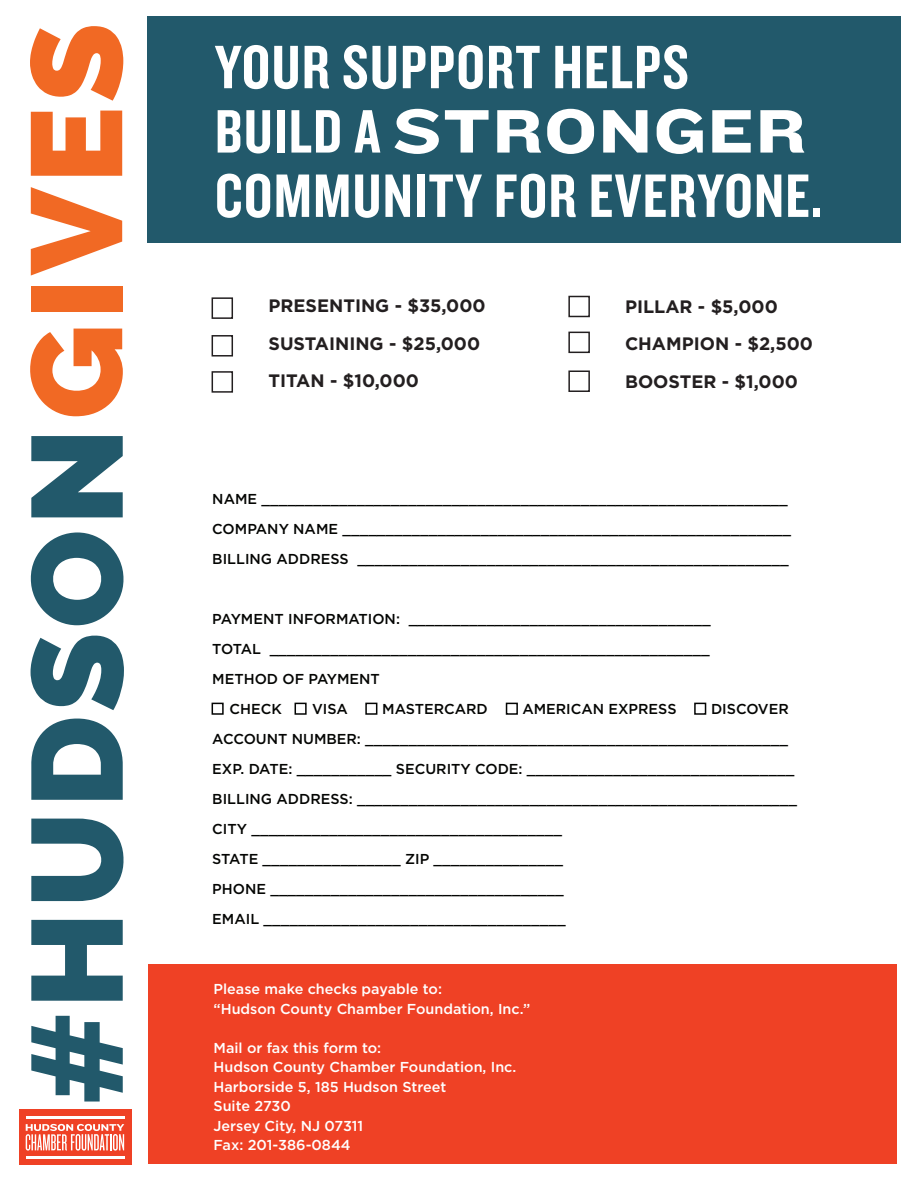
<style>
.page{position:relative;width:918px;height:1188px;background:#fff}
.page>*{position:absolute;margin:0;border:0;box-sizing:border-box;transform-origin:0 0}
.t1{font:63.6px "Knockout HTF49 Liteweight";letter-spacing:.02em;color:#fff}
.t2{font:63.6px "Knockout HTF53 Heviweight";letter-spacing:.02em;color:#fff}
.t3{font:700 18px/37.5px "Gotham";color:#231f20}
.t4{font:500 14.4px/30px "Gotham";color:#040503}
.t5{font:500 14.4px/19.5px "Gotham";color:#fff}
.s1{font-family:"Knockout HTF49 Liteweight"}
</style>
<div class="page">
<div style="left:147px;top:16px;width:754px;height:227px;background:#22596b"></div>
<div style="left:212px;top:297px;width:21px;height:22px;border:2px solid #231f20"></div>
<div style="left:212px;top:335px;width:21px;height:22px;border:2px solid #231f20"></div>
<div style="left:212px;top:371px;width:21px;height:22px;border:2px solid #231f20"></div>
<div style="left:568px;top:296px;width:22px;height:21px;border:2px solid #231f20"></div>
<div style="left:212px;top:703px;width:12px;height:12px;background:#fff;border:2px solid #040504"></div>
<div style="left:295px;top:703px;width:12px;height:12px;background:#fff;border:2px solid #040504"></div>
<div style="left:365px;top:703px;width:12px;height:12px;background:#fff;border:2px solid #040504"></div>
<div style="left:506px;top:703px;width:12px;height:12px;background:#fff;border:2px solid #040504"></div>
<div style="left:694px;top:703px;width:12px;height:12px;background:#fff;border:2px solid #040504"></div>
<div style="left:568px;top:332px;width:22px;height:21px;border:2px solid #231f20"></div>
<div style="left:19px;top:1110px;width:112px;height:55px;background:#ef4125"></div>
<hr style="left:26px;top:1157px;width:98px;height:2px;background:#fff">
<hr style="left:26px;top:1116px;width:98px;height:2px;background:#fff">
<svg style="left:26px;top:1124px;width:98px;height:27px"></svg>
<svg style="left:31px;top:920px;width:92px;height:81px"></svg>
<svg style="left:31px;top:819px;width:93px;height:82px"></svg>
<svg style="left:31px;top:718px;width:92px;height:82px"></svg>
<svg style="left:31px;top:635px;width:93px;height:75px"></svg>
<svg style="left:31px;top:532px;width:93px;height:93px"></svg>
<svg style="left:31px;top:436px;width:92px;height:81px"></svg>
<svg style="left:31px;top:1016px;width:92px;height:86px"></svg>
<svg style="left:30px;top:329px;width:93px;height:87px"></svg>
<div style="left:31px;top:287px;width:91px;height:25px;background:#f16924"></div>
<svg style="left:31px;top:187px;width:91px;height:89px"></svg>
<svg style="left:31px;top:111px;width:91px;height:65px"></svg>
<svg style="left:30px;top:26px;width:93px;height:75px"></svg>
<div style="left:148px;top:964px;width:748px;height:199px;background:#ef4125"></div>
<div style="left:568px;top:370px;width:22px;height:22px;border:2px solid #231f20"></div>
<h1 class="t1" style="left:215px;top:35px;width:476px">YOUR SUPPORT HELPS</h1>
<h1 class="t2" style="left:215px;top:96px;width:593px"><span class="s1">BUILD A</span> STRONGER</h1>
<h1 class="t1" style="left:215px;top:163px;width:609px">COMMUNITY FOR EVERYONE.</h1>
<p class="t3" style="left:269px;top:287px;width:219px">PRESENTING - $35,000<br>SUSTAINING - $25,000<br>TITAN - $10,000</p>
<p class="t3" style="left:625px;top:287px;width:189px">PILLAR - $5,000<br>CHAMPION - $2,500<br>BOOSTER - $1,000</p>
<p class="t4" style="left:212px;top:483px;width:580px">NAME _____________________________________________________________<br>COMPANY NAME ____________________________________________________<br>BILLING ADDRESS __________________________________________________</p>
<p class="t4" style="left:212px;top:603px;width:500px">PAYMENT INFORMATION: ___________________________________</p>
<p class="t4" style="left:212px;top:633px;width:499px">TOTAL ___________________________________________________</p>
<p class="t4" style="left:212px;top:663px;width:169px">METHOD OF PAYMENT</p>
<p class="t4" style="left:230px;top:693px;width:54px">CHECK</p>
<p class="t4" style="left:312px;top:693px;width:37px">VISA</p>
<p class="t4" style="left:382px;top:693px;width:107px">MASTERCARD</p>
<p class="t4" style="left:522px;top:693px;width:156px">AMERICAN EXPRESS</p>
<p class="t4" style="left:212px;top:693px;width:586px;text-indent:499px">DISCOVER ACCOUNT NUMBER: _________________________________________________ EXP. DATE: ___________ SECURITY CODE: _______________________________ BILLING ADDRESS: ___________________________________________________ CITY ____________________________________<br>STATE ________________ ZIP _______________<br>PHONE __________________________________<br>EMAIL ___________________________________</p>
<p class="t5" style="left:214px;top:979px;width:318px">Please make checks payable to:<br>“Hudson County Chamber Foundation, Inc.”</p>
<p class="t5" style="left:214px;top:1038px;width:304px">Mail or fax this form to:<br>Hudson County Chamber Foundation, Inc.<br>Harborside 5, 185 Hudson Street<br>Suite 2730<br>Jersey City, NJ 07311<br>Fax: 201-386-0844</p>
</div>
